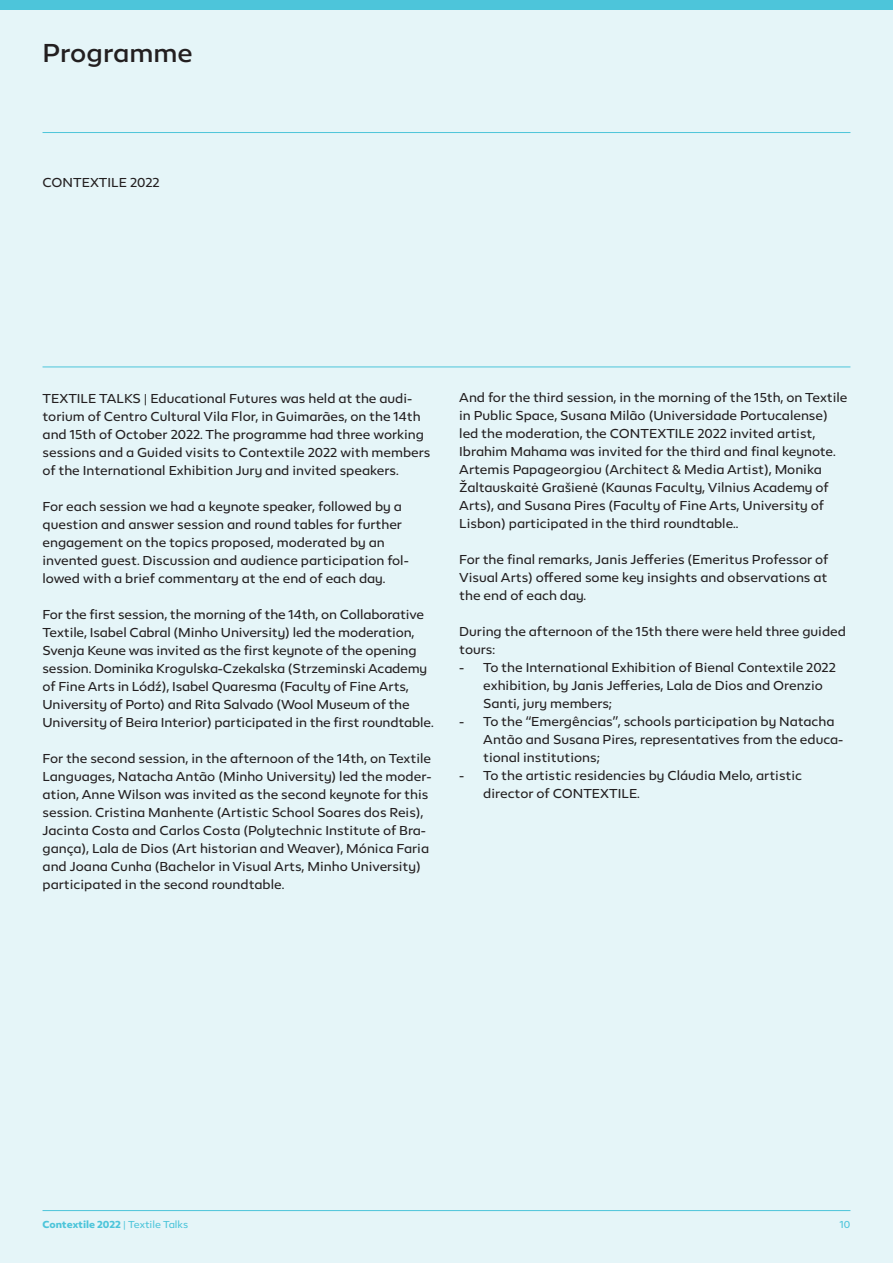
<style>
.page{position:relative;width:893px;height:1263px;background:#e5f5f8}
.page>*{position:absolute;margin:0;border:0;box-sizing:border-box;transform-origin:0 0}
.t1{font:500 27px "Epura";color:#231f20}
.t2{font:13.5px/18px "Epura";color:#231f20}
.t3{font:700 10.5px "Epura";color:#4dc5da}
.t4{font:10.5px "Epura";color:#4dc5da}
.s1{font-weight:400}
</style>
<div class="page">
<hr style="left:43px;top:132px;width:807px;height:1px;background:#4dc5da">
<hr style="left:43px;top:1210px;width:807px;height:1px;background:#4dc5da">
<div style="left:0;top:0;width:893px;height:10px;background:#4dc5da"></div>
<hr style="left:43px;top:367px;width:807px;height:1px;background:#4dc5da">
<h1 class="t1" style="left:43px;top:36px;width:152px">Programme</h1>
<p class="t2" style="left:43px;top:172px;width:119px">CONTEXTILE 2022</p>
<p class="t2" style="left:43px;top:388px;width:389px">TEXTILE TALKS | Educational Futures was held at the audi&shy;torium of Centro Cultural Vila Flor, in Guimarães, on the 14th and 15th of October 2022. The programme had three working sessions and a Guided visits to Contextile 2022 with members of the International Exhibition Jury and invited speakers.</p>
<p class="t2" style="left:43px;top:496px;width:368px">For each session we had a keynote speaker, followed by a question and answer session and round tables for further engagement on the topics proposed, moderated by an invented guest. Discussion and audience participation fol&shy;lowed with a brief commentary at the end of each day.</p>
<p class="t2" style="left:43px;top:604px;width:393px">For the first session, the morning of the 14th, on Collaborative Textile, Isabel Cabral (Minho University) led the moderation, Svenja Keune was invited as the first keynote of the opening session. Dominika Krogulska-Czekalska (Strzeminski Academy of Fine Arts in Lódź), Isabel Quaresma (Faculty of Fine Arts, University of Porto) and Rita Salvado (Wool Museum of the University of Beira Interior) participated in the first roundtable.</p>
<p class="t2" style="left:43px;top:748px;width:391px">For the second session, in the afternoon of the 14th, on Textile Languages, Natacha Antão (Minho University) led the moder&shy;ation, Anne Wilson was invited as the second keynote for this session. Cristina Manhente (Artistic School Soares dos Reis), Jacinta Costa and Carlos Costa (Polytechnic Institute of Bra&shy;gança), Lala de Dios (Art historian and Weaver), Mónica Faria and Joana Cunha (Bachelor in Visual Arts, Minho University) participated in the second roundtable.</p>
<p class="t2" style="left:459px;top:388px;width:390px">And for the third session, in the morning of the 15th, on Textile in Public Space, Susana Milão (Universidade Portucalense) led the moderation, the CONTEXTILE 2022 invited artist, Ibrahim Mahama was invited for the third and final keynote.<br>Artemis Papageorgiou (Architect &amp; Media Artist), Monika Žaltauskaitė Grašienė (Kaunas Faculty, Vilnius Academy of Arts), and Susana Pires (Faculty of Fine Arts, University of Lisbon) participated in the third roundtable..</p>
<p class="t2" style="left:459px;top:550px;width:371px;text-align:justify">For the final remarks, Janis Jefferies (Emeritus Professor of Visual Arts) offered some key insights and observations at the end of each day.</p>
<p class="t2" style="left:459px;top:622px;width:388px">During the afternoon of the 15th there were held three guided tours:</p>
<p class="t2" style="left:483px;top:658px;width:354px;text-indent:-24px">- To the International Exhibition of Bienal Contextile 2022 exhibition, by Janis Jefferies, Lala de Dios and Orenzio<br>Santi, jury members;</p>
<p class="t2" style="left:483px;top:712px;width:362px;text-indent:-24px">- To the “Emergências”, schools participation by Natacha<br>Antão and Susana Pires, representatives from the educa&shy;tional institutions;</p>
<p class="t2" style="left:483px;top:766px;width:320px;text-indent:-24px">- To the artistic residencies by Cláudia Melo, artistic director of CONTEXTILE.</p>
<p class="t3" style="left:43px;top:1218px;width:147px">Contextile 2022 <span class="s1">| Textile Talks</span></p>
<p class="t4" style="left:840px;top:1218px;width:12px">10</p>
</div>
